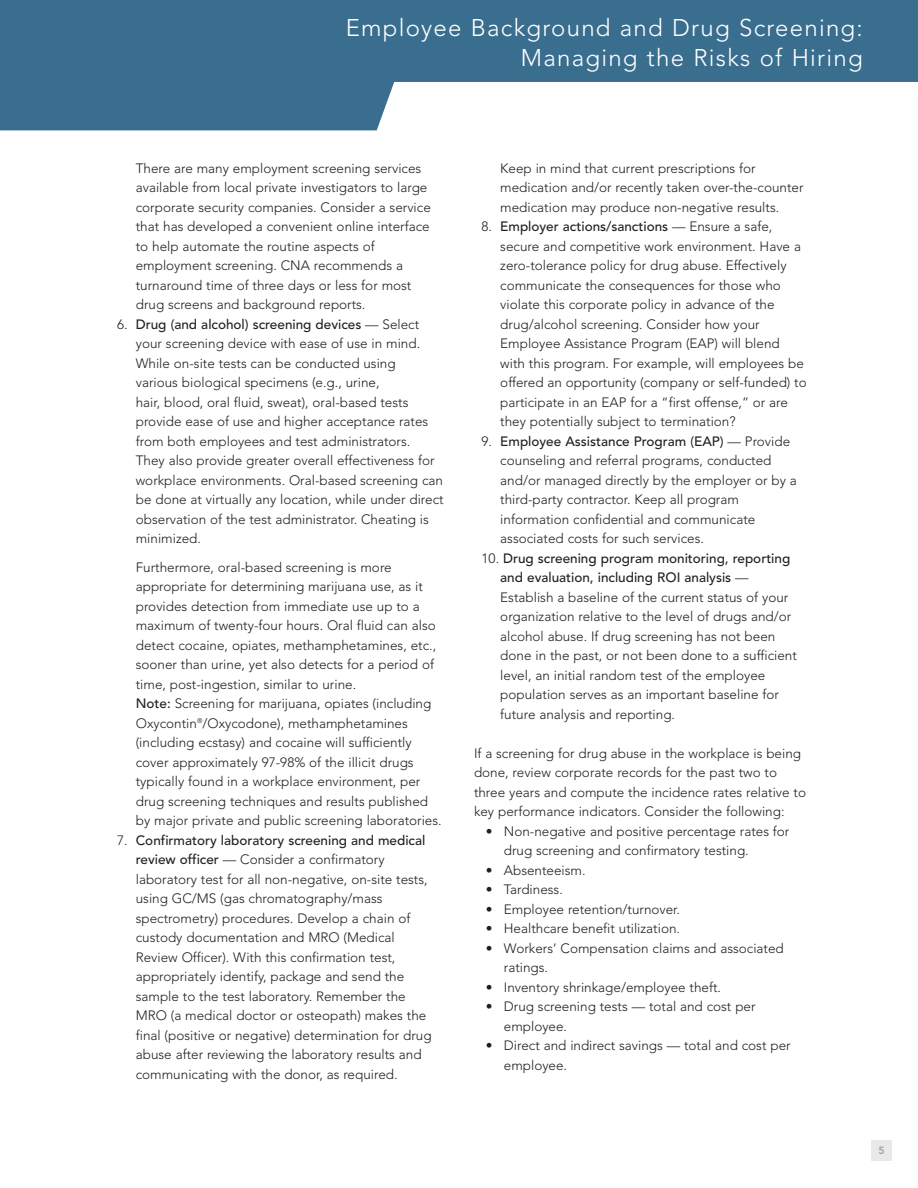
<style>
.page{position:relative;width:918px;height:1188px;background:#fff}
.page>*{position:absolute;margin:0;border:0;box-sizing:border-box;transform-origin:0 0}
.t1{font:300 24px/30px "Avenir";letter-spacing:.05em;color:#fff;text-align:right}
.t2{font:300 13.5px/19.5px "Avenir";color:#231f20}
.t3{font:800 10.5px "Avenir";color:#9fa1a4}
.s1{font-weight:500}
</style>
<div class="page">
<div style="left:872px;top:1141px;width:20px;height:20px;background:#e8e9ea"></div>
<svg style="left:0;top:0;width:918px;height:130px;fill:#3a6e8f"></svg>
<h1 class="t1" style="left:346px;top:14px;width:519px">Employee Background and Drug Screening:<br>Managing the Risks of Hiring</h1>
<p class="t2" style="left:136px;top:160px;width:297px">There are many employment screening services available from local private investigators to large corporate security companies. Consider a service that has developed a convenient online interface to help automate the routine aspects of employment screening. CNA recommends a turnaround time of three days or less for most drug screens and background reports.</p>
<p class="t2" style="left:136px;top:316px;width:309px;text-indent:-19px">6. <span class="s1">Drug (and alcohol) screening devices</span> — Select your screening device with ease of use in mind.<br>While on-site tests can be conducted using<br>various biological specimens (e.g., urine,<br>hair, blood, oral fluid, sweat), oral-based tests provide ease of use and higher acceptance rates from both employees and test administrators.<br>They also provide greater overall effectiveness for workplace environments. Oral-based screening can be done at virtually any location, while under direct observation of the test administrator. Cheating is minimized.</p>
<p class="t2" style="left:136px;top:559px;width:307px">Furthermore, oral-based screening is more appropriate for determining marijuana use, as it provides detection from immediate use up to a maximum of twenty-four hours. Oral fluid can also detect cocaine, opiates, methamphetamines, etc., sooner than urine, yet also detects for a period of time, post-ingestion, similar to urine.<br><span class="s1">Note:</span> Screening for marijuana, opiates (including Oxycontin<sup>®</sup>/Oxycodone), methamphetamines (including ecstasy) and cocaine will sufficiently cover approximately 97-98% of the illicit drugs typically found in a workplace environment, per drug screening techniques and results published by major private and public screening laboratories.</p>
<p class="t2" style="left:136px;top:832px;width:297px;text-indent:-19px">7. <span class="s1">Confirmatory laboratory screening and medical review officer</span> — Consider a confirmatory laboratory test for all non-negative, on-site tests, using GC/MS (gas chromatography/mass spectrometry) procedures. Develop a chain of custody documentation and MRO (Medical Review Officer). With this confirmation test, appropriately identify, package and send the sample to the test laboratory. Remember the MRO (a medical doctor or osteopath) makes the final (positive or negative) determination for drug abuse after reviewing the laboratory results and communicating with the donor, as required.</p>
<p class="t2" style="left:500px;top:160px;width:305px">Keep in mind that current prescriptions for medication and/or recently taken over-the-counter medication may produce non-negative results.</p>
<p class="t2" style="left:500px;top:218px;width:308px;text-indent:-19px">8. <span class="s1">Employer actions/sanctions</span> — Ensure a safe, secure and competitive work environment. Have a zero-tolerance policy for drug abuse. Effectively communicate the consequences for those who violate this corporate policy in advance of the drug/alcohol screening. Consider how your Employee Assistance Program (EAP) will blend with this program. For example, will employees be offered an opportunity (company or self-funded) to participate in an EAP for a “first offense,” or are they potentially subject to termination?</p>
<p class="t2" style="left:500px;top:433px;width:298px;text-indent:-19px">9. <span class="s1">Employee Assistance Program (EAP)</span> — Provide counseling and referral programs, conducted and/or managed directly by the employer or by a third-party contractor. Keep all program information confidential and communicate associated costs for such services.</p>
<p class="t2" style="left:500px;top:550px;width:298px;text-indent:-19px">10. <span class="s1">Drug screening program monitoring, reporting and evaluation, including ROI analysis</span> — Establish a baseline of the current status of your organization relative to the level of drugs and/or alcohol abuse. If drug screening has not been done in the past, or not been done to a sufficient level, an initial random test of the employee population serves as an important baseline for future analysis and reporting.</p>
<p class="t2" style="left:474px;top:745px;width:334px">If a screening for drug abuse in the workplace is being done, review corporate records for the past two to three years and compute the incidence rates relative to key performance indicators. Consider the following:</p>
<p class="t2" style="left:504px;top:823px;width:287px;text-indent:-18px">• Non-negative and positive percentage rates for drug screening and confirmatory testing.</p>
<p class="t2" style="left:486px;top:862px;width:101px">• Absenteeism.</p>
<p class="t2" style="left:486px;top:881px;width:78px">• Tardiness.</p>
<p class="t2" style="left:486px;top:901px;width:196px">• Employee retention/turnover.</p>
<p class="t2" style="left:486px;top:920px;width:196px">• Healthcare benefit utilization.</p>
<p class="t2" style="left:504px;top:940px;width:281px;text-indent:-18px">• Workers’ Compensation claims and associated ratings.</p>
<p class="t2" style="left:486px;top:979px;width:237px">• Inventory shrinkage/employee theft.</p>
<p class="t2" style="left:504px;top:998px;width:253px;text-indent:-18px">• Drug screening tests — total and cost per employee.</p>
<p class="t2" style="left:504px;top:1037px;width:288px;text-indent:-18px">• Direct and indirect savings — total and cost per employee.</p>
<p class="t3" style="left:879px;top:1146px;width:8px">5</p>
</div>
